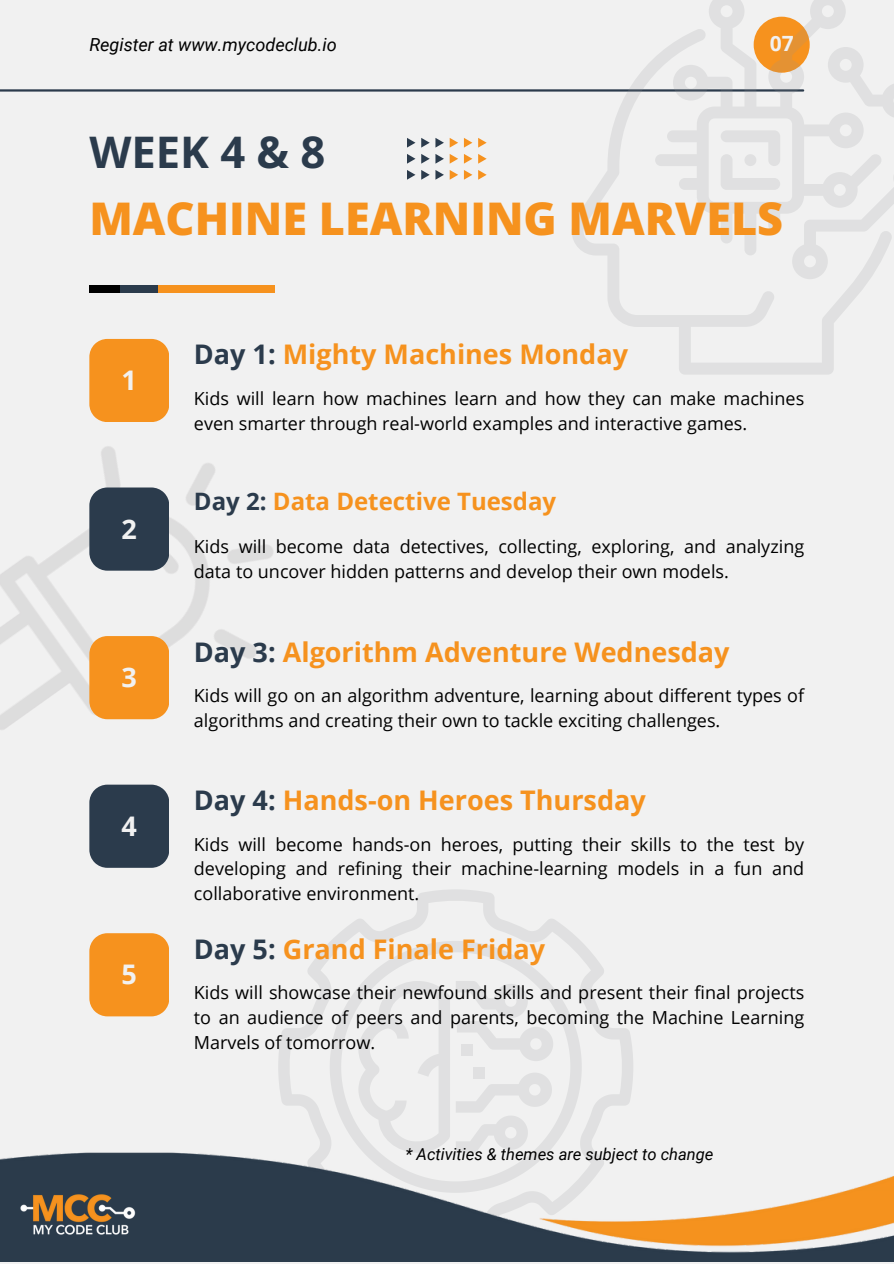
<style>
.page{position:relative;width:894px;height:1264px;background:#fff}
.page>*{position:absolute;margin:0;border:0;box-sizing:border-box;transform-origin:0 0}
.t1{font:800 45px "Open Sans";color:#f6921e}
.t2{font:700 43.5px "Open Sans";color:#2b3b4c}
.t3{font:700 27px "Open Sans";color:#f6921e}
.t4{font:700 27px "Open Sans";color:#f1f1f1}
.t5{font:700 24px "Open Sans";color:#f6921e}
.t6{font:700 21px "Open Sans";color:#f1f1f1}
.t7{font:18px/24.8px "Open Sans";color:#000}
.t8{font:italic 18px "Roboto";color:#000}
.t9{font:italic 16.5px "Roboto";color:#000}
.s1{color:#2b3b4c}
</style>
<div class="page">
<div style="left:0;top:0;width:893px;height:1263px;background:#f1f1f1"></div>
<hr style="left:0;top:89px;width:802px;height:3px;background:#2b3b4c">
<div style="left:89px;top:285px;width:185px;height:8px;background:#f6921e"></div>
<div style="left:89px;top:285px;width:69px;height:8px;background:#2b3b4c"></div>
<div style="left:89px;top:285px;width:31px;height:8px;background:#000"></div>
<svg style="left:478px;top:138px;width:8px;height:10px"></svg>
<svg style="left:478px;top:154px;width:8px;height:10px"></svg>
<svg style="left:478px;top:170px;width:8px;height:9px"></svg>
<svg style="left:464px;top:138px;width:8px;height:10px"></svg>
<svg style="left:464px;top:154px;width:8px;height:10px"></svg>
<svg style="left:464px;top:170px;width:8px;height:9px"></svg>
<svg style="left:407px;top:138px;width:51px;height:41px"></svg>
<img style="left:0;top:446px;width:273px;height:284px">
<div style="left:89px;top:339px;width:80px;height:83px;background:#f6921e"></div>
<div style="left:89px;top:487px;width:80px;height:83px;background:#2b3b4c"></div>
<div style="left:89px;top:636px;width:80px;height:83px;background:#f6921e"></div>
<div style="left:89px;top:784px;width:80px;height:83px;background:#2b3b4c"></div>
<div style="left:89px;top:933px;width:80px;height:83px;background:#f6921e"></div>
<svg style="left:278px;top:889px;width:355px;height:253px"></svg>
<svg style="left:329px;top:940px;width:252px;height:202px"></svg>
<div style="left:461px;top:1043px;width:12px;height:12px;background:#e0e0e1"></div>
<div style="left:473px;top:1066px;width:11px;height:12px;background:#e0e0e1"></div>
<img style="left:0;top:1142px;width:893px;height:119px">
<img style="left:17px;top:1188px;width:126px;height:51px">
<svg style="left:571px;top:58px;width:299px;height:316px"></svg>
<svg style="left:881px;top:84px;width:12px;height:33px"></svg>
<svg style="left:791px;top:188px;width:102px;height:91px"></svg>
<svg style="left:655px;top:0;width:226px;height:255px"></svg>
<p class="t8" style="left:89px;top:35px;width:249px">Register at www.mycodeclub.io</p>
<p class="t6" style="left:769px;top:29px;width:25px">07</p>
<p class="t2" style="left:89px;top:122px;width:237px">WEEK 4 &amp; 8</p>
<h1 class="t1" style="left:89px;top:187px;width:695px">MACHINE LEARNING MARVELS</h1>
<h2 class="t4" style="left:122px;top:361px;width:17px">1</h2>
<p class="t4" style="left:122px;top:510px;width:17px">2</p>
<p class="t4" style="left:122px;top:658px;width:17px">3</p>
<p class="t4" style="left:122px;top:807px;width:17px">4</p>
<p class="t4" style="left:122px;top:955px;width:17px">5</p>
<h1 class="t3" style="left:194px;top:335px;width:435px"><span class="s1">Day 1:</span> Mighty Machines Monday</h1>
<p class="t7" style="left:194px;top:385px;width:611px">Kids will learn how machines learn and how they can make machines even smarter through real-world examples and interactive games.</p>
<p class="t5" style="left:194px;top:484px;width:364px"><span class="s1">Day 2:</span> Data Detective Tuesday</p>
<p class="t7" style="left:194px;top:534px;width:611px">Kids will become data detectives, collecting, exploring, and analyzing data to uncover hidden patterns and develop their own models.</p>
<p class="t3" style="left:194px;top:632px;width:537px"><span class="s1">Day 3:</span> Algorithm Adventure Wednesday</p>
<h3 class="t7" style="left:194px;top:682px;width:611px">Kids will go on an algorithm adventure, learning about different types of algorithms and creating their own to tackle exciting challenges.</h3>
<h2 class="t3" style="left:194px;top:781px;width:453px"><span class="s1">Day 4:</span> Hands-on Heroes Thursday</h2>
<p class="t7" style="left:194px;top:831px;width:611px;text-align:justify">Kids will become hands-on heroes, putting their skills to the test by developing and refining their machine-learning models in a fun and collaborative environment.</p>
<h2 class="t3" style="left:194px;top:929px;width:352px"><span class="s1">Day 5:</span> Grand Finale Friday</h2>
<p class="t7" style="left:194px;top:979px;width:611px;text-align:justify">Kids will showcase their newfound skills and present their final projects to an audience of peers and parents, becoming the Machine Learning Marvels of tomorrow.</p>
<h2 class="t9" style="left:405px;top:1145px;width:309px">* Activities &amp; themes are subject to change</h2>
</div>
